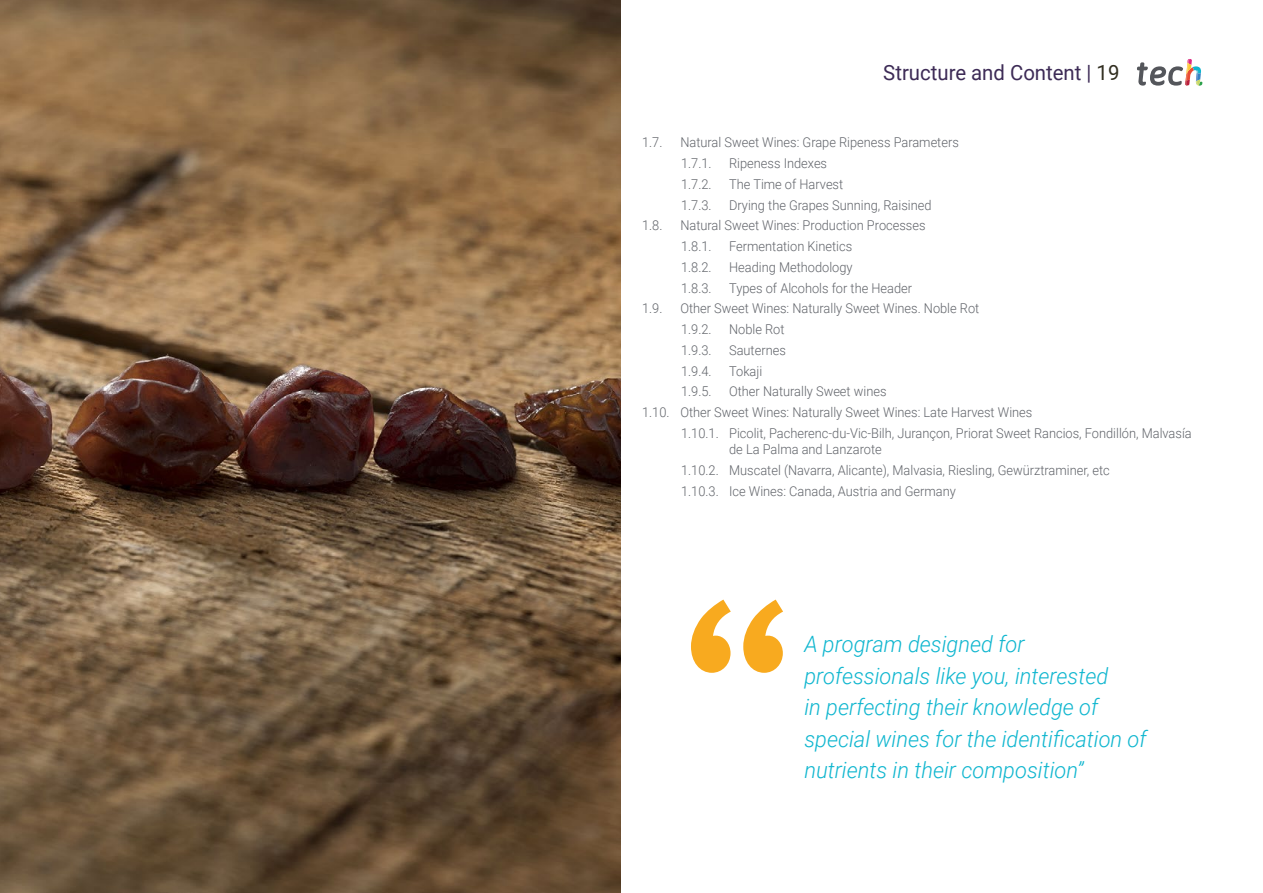
<style>
.page{position:relative;width:1263px;height:893px;background:#fff}
.page>*{position:absolute;margin:0;border:0;box-sizing:border-box;transform-origin:0 0}
.t1{font:italic 300 22.5px/31.5px "Roboto";color:#0fb6cf}
.t2{font:21px "Roboto";color:#3d2b56}
.t3{font:300 13.5px/20.7px "Roboto";color:#61646a;scale:.95 1}
.s1{color:#312e20}
</style>
<div class="page">
<svg style="left:1137px;top:59px;width:65px;height:27px"></svg>
<img style="left:0;top:0;width:621px;height:893px">
<svg style="left:691px;top:600px;width:92px;height:73px"></svg>
<h2 class="t2" style="left:883px;top:57px;width:238px">Structure and Content | <span class="s1">19</span></h2>
<p class="t3" style="left:642px;top:132px;width:23px">1.7.</p>
<p class="t3" style="left:680px;top:132px;width:295px">Natural Sweet Wines: Grape Ripeness Parameters<br>1.7.1.</p>
<p class="t3" style="left:729px;top:152px;width:105px">Ripeness Indexes</p>
<p class="t3" style="left:681px;top:173px;width:34px">1.7.2.</p>
<p class="t3" style="left:729px;top:173px;width:122px">The Time of Harvest</p>
<p class="t3" style="left:681px;top:194px;width:34px">1.7.3.</p>
<p class="t3" style="left:729px;top:194px;width:215px">Drying the Grapes Sunning, Raisined</p>
<p class="t3" style="left:642px;top:215px;width:23px">1.8.</p>
<p class="t3" style="left:680px;top:215px;width:260px">Natural Sweet Wines: Production Processes<br>1.8.1.</p>
<p class="t3" style="left:729px;top:235px;width:131px">Fermentation Kinetics</p>
<p class="t3" style="left:681px;top:256px;width:34px">1.8.2.</p>
<p class="t3" style="left:729px;top:256px;width:131px">Heading Methodology</p>
<p class="t3" style="left:681px;top:277px;width:34px">1.8.3.</p>
<p class="t3" style="left:729px;top:277px;width:194px">Types of Alcohols for the Header</p>
<p class="t3" style="left:642px;top:298px;width:23px">1.9.</p>
<p class="t3" style="left:680px;top:298px;width:316px">Other Sweet Wines: Naturally Sweet Wines. Noble Rot<br>1.9.2.</p>
<p class="t3" style="left:729px;top:318px;width:60px">Noble Rot</p>
<p class="t3" style="left:681px;top:339px;width:34px">1.9.3.</p>
<p class="t3" style="left:729px;top:339px;width:61px">Sauternes</p>
<p class="t3" style="left:681px;top:360px;width:34px">1.9.4.</p>
<p class="t3" style="left:729px;top:360px;width:36px">Tokaji</p>
<p class="t3" style="left:681px;top:381px;width:34px">1.9.5.</p>
<p class="t3" style="left:729px;top:381px;width:167px">Other Naturally Sweet wines</p>
<p class="t3" style="left:642px;top:401px;width:412px">1.10. Other Sweet Wines: Naturally Sweet Wines: Late Harvest Wines</p>
<p class="t3" style="left:681px;top:422px;width:539px">1.10.1. Picolit, Pacherenc-du-Vic-Bilh, Jurançon, Priorat Sweet Rancios, Fondillón, Malvasía</p>
<p class="t3" style="left:681px;top:439px;width:453px;text-indent:48px">de La Palma and Lanzarote<br>1.10.2. Muscatel (Navarra, Alicante), Malvasia, Riesling, Gewürztraminer, etc<br>1.10.3. Ice Wines: Canada, Austria and Germany</p>
<h1 class="t1" style="left:804px;top:627px;width:344px">A program designed for professionals like you, interested<br>in perfecting their knowledge of special wines for the identification of nutrients in their composition”</h1>
</div>
